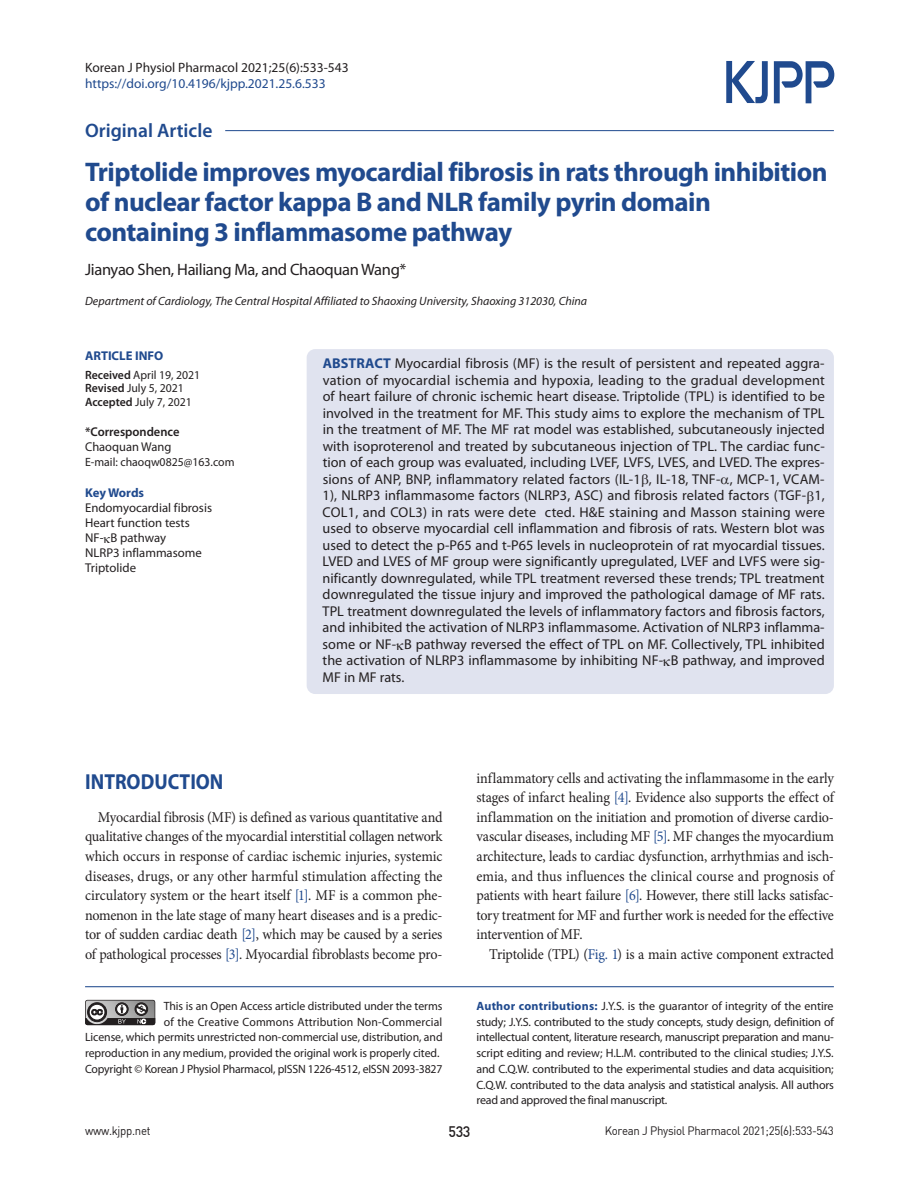
<style>
.page{position:relative;width:919px;height:1191px;background:#fff}
.page>*{position:absolute;margin:0;border:0;box-sizing:border-box;transform-origin:0 0}
.t1{font:700 27px/30px "Myriad Pro";letter-spacing:-.02em;color:#204a8e}
.t2{font:700 21.75px "Myriad Pro";color:#204a8e;scale:.9 1}
.t3{font:600 19.5px "Myriad Pro";color:#204a8e}
.t4{font:16.5px "Myriad Pro";letter-spacing:-.02em;color:#231f20}
.t5{font:15px/19.5px "Minion Pro";letter-spacing:-.015em;color:#231f20;text-align:justify;scale:.94 1}
.t6{font:15px "Dinmed";color:#231f20;scale:.95 1}
.t7{font:14.25px/16.5px "Myriad Pro";color:#231f20;text-align:justify}
.t8{font:13.5px "Myriad Pro";color:#204a8e}
.t9{font:13.5px "Myriad Pro";color:#231f20}
.t10{font:12.75px/15px "Myriad Pro";color:#231f20}
.t11{font:700 12.75px "Myriad Pro";color:#204a8e}
.t12{font:600 12.75px "Myriad Pro";color:#231f20}
.t13{font:12px/15.8px "Myriad Pro";letter-spacing:-.005em;color:#231f20;text-align:justify}
.t14{font:italic 12px "Myriad Pro";color:#231f20}
.t15{font:12px "Dinreg";letter-spacing:-.025em;color:#231f20;scale:.95 1}
.s1{font-weight:600}
.s2{font-weight:700;color:#204a8e}
.s3{color:#204a8e}
</style>
<div class="page">
<hr style="left:85px;top:986px;width:748px;height:1px;background:#204a8e">
<svg style="left:85px;top:999px;width:70px;height:26px;background:#7d7b7c"></svg>
<hr style="left:225px;top:130px;width:608px;height:1px;background:#204a8e">
<svg style="left:726px;top:61px;width:108px;height:42px"></svg>
<div style="left:306px;top:349px;width:527px;height:345px;background:#e0e3ef;border-radius:9px"></div>
<p class="t9" style="left:85px;top:59px;width:265px">Korean J Physiol Pharmacol 2021;25(6):533-543</p>
<p class="t8" style="left:85px;top:76px;width:242px">https://doi.org/10.4196/kjpp.2021.25.6.533</p>
<h3 class="t3" style="left:85px;top:118px;width:129px">Original Article</h3>
<h1 class="t1" style="left:85px;top:156px;width:744px">Triptolide improves myocardial fibrosis in rats through inhibition of nuclear factor kappa B and NLR family pyrin domain containing 3 inflammasome pathway</h1>
<p class="t4" style="left:85px;top:259px;width:323px">Jianyao Shen, Hailiang Ma, and Chaoquan Wang*</p>
<p class="t14" style="left:85px;top:293px;width:503px">Department of Cardiology, The Central Hospital Affiliated to Shaoxing University, Shaoxing 312030, China</p>
<p class="t11" style="left:85px;top:347px;width:80px">ARTICLE INFO</p>
<p class="t13" style="left:85px;top:368px;width:117px;line-height:13.5px;text-align:left"><span class="s1">Received</span> April 19, 2021<br><span class="s1">Revised</span> July 5, 2021<br><span class="s1">Accepted</span> July 7, 2021</p>
<p class="t12" style="left:85px;top:423px;width:96px">*Correspondence</p>
<p class="t10" style="left:85px;top:439px;width:88px">Chaoquan Wang</p>
<p class="t13" style="left:85px;top:454px;width:151px">E-mail: chaoqw0825@163.com</p>
<p class="t11" style="left:85px;top:484px;width:61px">Key Words</p>
<p class="t10" style="left:85px;top:500px;width:128px">Endomyocardial fibrosis<br>Heart function tests<br>NF- B pathway<br>NLRP3 inflammasome<br>Triptolide</p>
<p class="t7" style="left:322px;top:355px;width:504px"><span class="s2">ABSTRACT</span> Myocardial fibrosis (MF) is the result of persistent and repeated aggra&shy;vation of myocardial ischemia and hypoxia, leading to the gradual development of heart failure of chronic ischemic heart disease. Triptolide (TPL) is identified to be involved in the treatment for MF. This study aims to explore the mechanism of TPL in the treatment of MF. The MF rat model was established, subcutaneously injected with isoproterenol and treated by subcutaneous injection of TPL. The cardiac func&shy;tion of each group was evaluated, including LVEF, LVFS, LVES, and LVED. The expres&shy;sions of ANP, BNP, inflammatory related factors (IL-1 , IL-18, TNF- , MCP-1, VCAM-1), NLRP3 inflammasome factors (NLRP3, ASC) and fibrosis related factors (TGF- 1, COL1, and COL3) in rats were dete cted. H&amp;E staining and Masson staining were used to observe myocardial cell inflammation and fibrosis of rats. Western blot was used to detect the p-P65 and t-P65 levels in nucleoprotein of rat myocardial tissues.<br>LVED and LVES of MF group were significantly upregulated, LVEF and LVFS were sig&shy;nificantly downregulated, while TPL treatment reversed these trends; TPL treatment downregulated the tissue injury and improved the pathological damage of MF rats.<br>TPL treatment downregulated the levels of inflammatory factors and fibrosis factors, and inhibited the activation of NLRP3 inflammasome. Activation of NLRP3 inflamma&shy;some or NF- B pathway reversed the effect of TPL on MF. Collectively, TPL inhibited the activation of NLRP3 inflammasome by inhibiting NF- B pathway, and improved MF in MF rats.</p>
<h2 class="t2" style="left:85px;top:767px;width:155px">INTRODUCTION</h2>
<p class="t5" style="left:85px;top:807px;width:382px;text-indent:13px">Myocardial fibrosis (MF) is defined as various quantitative and qualitative changes of the myocardial interstitial collagen network which occurs in response of cardiac ischemic injuries, systemic diseases, drugs, or any other harmful stimulation affecting the circulatory system or the heart itself <span class="s3">[1]</span>. MF is a common phe&shy;nomenon in the late stage of many heart diseases and is a predic&shy;tor of sudden cardiac death <span class="s3">[2]</span>, which may be caused by a series of pathological processes <span class="s3">[3]</span>. Myocardial fibroblasts become pro-</p>
<p class="t13" style="left:85px;top:997px;width:359px;text-align:right">This is an Open Access article distributed under the terms<br>of the Creative Commons Attribution Non-Commercial<br>License, which permits unrestricted non-commercial use, distribution, and reproduction in any medium, provided the original work is properly cited.<br>Copyright © Korean J Physiol Pharmacol, pISSN 1226-4512, eISSN 2093-3827</p>
<p class="t5" style="left:476px;top:768px;width:382px">inflammatory cells and activating the inflammasome in the early stages of infarct healing <span class="s3">[4]</span>. Evidence also supports the effect of inflammation on the initiation and promotion of diverse cardio&shy;vascular diseases, including MF <span class="s3">[5]</span>. MF changes the myocardium architecture, leads to cardiac dysfunction, arrhythmias and isch&shy;emia, and thus influences the clinical course and prognosis of patients with heart failure <span class="s3">[6]</span>. However, there still lacks satisfac&shy;tory treatment for MF and further work is needed for the effective intervention of MF.</p>
<p class="t5" style="left:489px;top:944px;width:368px">Triptolide (TPL) (<span class="s3">Fig. 1</span>) is a main active component extracted</p>
<p class="t13" style="left:476px;top:997px;width:359px"><span class="s2">Author contributions:</span> J.Y.S. is the guarantor of integrity of the entire study; J.Y.S. contributed to the study concepts, study design, definition of intellectual content, literature research, manuscript preparation and manu&shy;script editing and review; H.L.M. contributed to the clinical studies; J.Y.S. and C.Q.W. contributed to the experimental studies and data acquisition; C.Q.W. contributed to the data analysis and statistical analysis. All authors read and approved the final manuscript.</p>
<p class="t15" style="left:85px;top:1123px;width:70px">www.kjpp.net</p>
<p class="t6" style="left:448px;top:1122px;width:25px">533</p>
<p class="t15" style="left:604px;top:1123px;width:243px">Korean J Physiol Pharmacol 2021;25(6):533-543</p>
</div>
